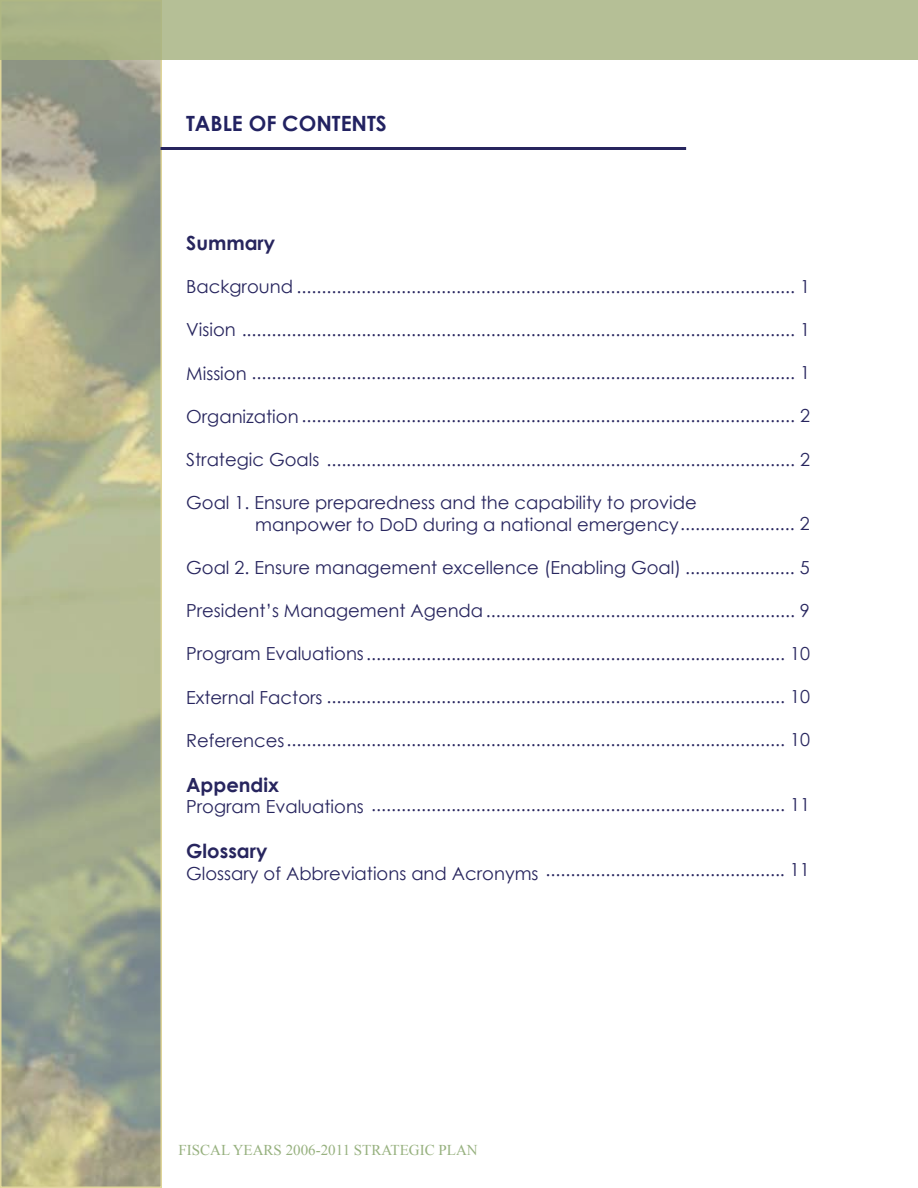
<style>
.page{position:relative;width:918px;height:1188px;background:#fff}
.page>*{position:absolute;margin:0;border:0;box-sizing:border-box;transform-origin:0 0}
.t1{font:700 21px "Century Gothic";color:#222261}
.t2{font:700 19.5px "Century Gothic";color:#27255e}
.t3{font:18px/21.6px "Century Gothic";color:#27255e}
.t4{font:15px "Times New Roman";color:#97b17f}
</style>
<div class="page">
<div style="left:0;top:0;width:162px;height:1188px;border:2px solid #d7cb81"></div>
<div style="left:0;top:0;width:918px;height:60px;background:linear-gradient(to right,#adb78c,#b8c29a)"></div>
<hr style="left:917px;top:0;width:1px;height:60px;background:#a5b17f">
<hr style="left:160px;top:147px;width:526px;height:3px;background:#27255e">
<p class="t1" style="left:186px;top:108px;width:202px">TABLE OF CONTENTS</p>
<p class="t2" style="left:186px;top:228px;width:90px">Summary</p>
<p class="t3" style="left:186px;top:275px;width:625px">Background .................................................................................................... 1</p>
<p class="t3" style="left:186px;top:318px;width:625px">Vision ............................................................................................................... 1</p>
<p class="t3" style="left:186px;top:362px;width:625px">Mission ............................................................................................................. 1</p>
<p class="t3" style="left:186px;top:405px;width:625px">Organization ................................................................................................... 2</p>
<p class="t3" style="left:186px;top:448px;width:625px">Strategic Goals .............................................................................................. 2</p>
<p class="t3" style="left:255px;top:492px;width:556px;text-indent:-69px">Goal 1. Ensure preparedness and the capability to provide<br>manpower to DoD during a national emergency....................... 2</p>
<p class="t3" style="left:186px;top:556px;width:625px">Goal 2. Ensure management excellence (Enabling Goal) ...................... 5</p>
<p class="t3" style="left:186px;top:599px;width:625px">President’s Management Agenda.............................................................. 9</p>
<p class="t3" style="left:186px;top:642px;width:625px">Program Evaluations.................................................................................... 10</p>
<p class="t3" style="left:186px;top:686px;width:625px">External Factors ............................................................................................ 10</p>
<p class="t3" style="left:186px;top:729px;width:625px">References.................................................................................................... 10</p>
<p class="t2" style="left:186px;top:770px;width:94px">Appendix</p>
<p class="t3" style="left:186px;top:796px;width:179px">Program Evaluations</p>
<p class="t2" style="left:186px;top:836px;width:83px">Glossary</p>
<p class="t3" style="left:186px;top:862px;width:354px">Glossary of Abbreviations and Acronyms</p>
<p class="t3" style="left:371px;top:794px;width:440px">................................................................................... 11</p>
<p class="t3" style="left:546px;top:858px;width:266px">................................................ 11</p>
<p class="t4" style="left:178px;top:1140px;width:301px">FISCAL YEARS 2006-2011 STRATEGIC PLAN</p>
</div>
